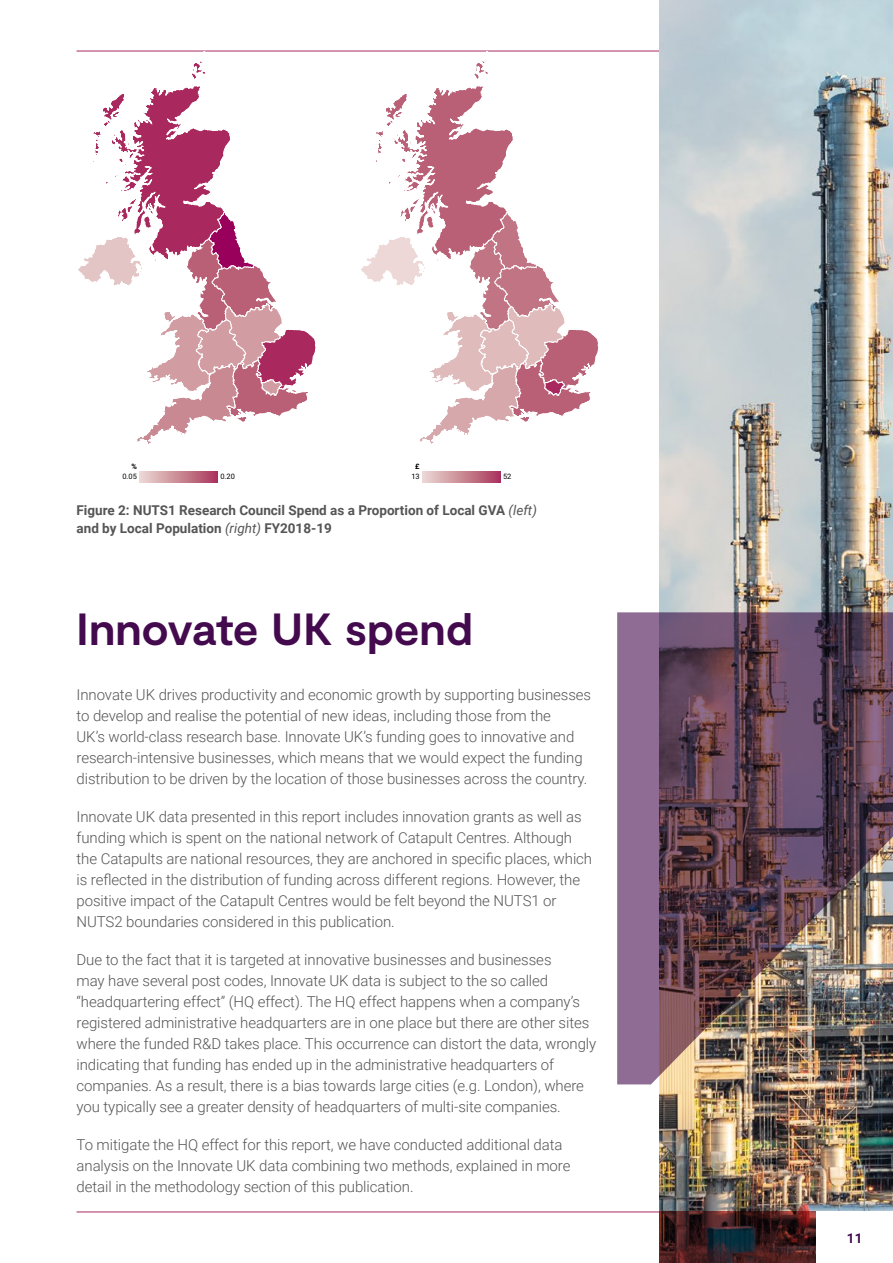
<style>
.page{position:relative;width:893px;height:1263px;background:#fff}
.page>*{position:absolute;margin:0;border:0;box-sizing:border-box;transform-origin:0 0}
.Main_heading{font:700 45px "Moderat";letter-spacing:-.005em;color:#440a4e}
.Body_copy{font:300 15px/21px "Roboto";letter-spacing:-.005em;color:#555}
.Table_heading{font:700 13.5px/18px "Roboto";color:#555}
.t1{font:700 13.5px "Roboto";color:#440a4e}
.t2{font:7.5px "Roboto";color:#000}
.t3{font:700 7.5px "Roboto";color:#000}
.s1{font-weight:400;font-style:italic}
</style>
<div class="page">
<hr style="left:77px;top:51px;width:739px;height:1px;background:#a9285e">
<hr style="left:77px;top:1212px;width:739px;height:1px;background:#a9285e">
<img style="left:659px;top:0;width:234px;height:1212px">
<svg style="left:659px;top:1212px;width:157px;height:51px"></svg>
<img style="left:617px;top:612px;width:276px;height:472px">
<svg style="left:77px;top:51px;width:240px;height:393px"></svg>
<svg style="left:139px;top:471px;width:79px;height:11px"></svg>
<svg style="left:359px;top:51px;width:241px;height:393px"></svg>
<svg style="left:422px;top:471px;width:78px;height:11px"></svg>
<p class="t3" style="left:131px;top:461px;width:7px">%</p>
<p class="t3" style="left:415px;top:461px;width:6px">£</p>
<p class="Table_heading" style="left:77px;top:500px;width:462px">Figure 2: NUTS1 Research Council Spend as a Proportion of Local GVA <span class="s1">(left) </span>and by Local Population <span class="s1">(right)</span> FY2018-19</p>
<p class="t2" style="left:122px;top:471px;width:16px">0.05</p>
<p class="t2" style="left:220px;top:471px;width:16px">0.20</p>
<p class="t2" style="left:411px;top:471px;width:10px">13</p>
<p class="t2" style="left:503px;top:471px;width:10px">52</p>
<p class="Main_heading" style="left:77px;top:603px;width:398px">Innovate UK spend</p>
<p class="Body_copy" style="left:77px;top:683px;width:516px">Innovate UK drives productivity and economic growth by supporting businesses to develop and realise the potential of new ideas, including those from the<br>UK’s world-class research base. Innovate UK’s funding goes to innovative and research-intensive businesses, which means that we would expect the funding distribution to be driven by the location of those businesses across the country.</p>
<p class="Body_copy" style="left:77px;top:805px;width:517px">Innovate UK data presented in this report includes innovation grants as well as funding which is spent on the national network of Catapult Centres. Although the Catapults are national resources, they are anchored in specific places, which is reflected in the distribution of funding across different regions. However, the positive impact of the Catapult Centres would be felt beyond the NUTS1 or NUTS2 boundaries considered in this publication.</p>
<p class="Body_copy" style="left:77px;top:948px;width:521px">Due to the fact that it is targeted at innovative businesses and businesses<br>may have several post codes, Innovate UK data is subject to the so called “headquartering effect” (HQ effect). The HQ effect happens when a company’s registered administrative headquarters are in one place but there are other sites where the funded R&amp;D takes place. This occurrence can distort the data, wrongly indicating that funding has ended up in the administrative headquarters of companies. As a result, there is a bias towards large cities (e.g. London), where you typically see a greater density of headquarters of multi-site companies.</p>
<p class="Body_copy" style="left:77px;top:1133px;width:495px">To mitigate the HQ effect for this report, we have conducted additional data analysis on the Innovate UK data combining two methods, explained in more detail in the methodology section of this publication.</p>
<p class="t1" style="left:847px;top:1228px;width:17px">11</p>
</div>
